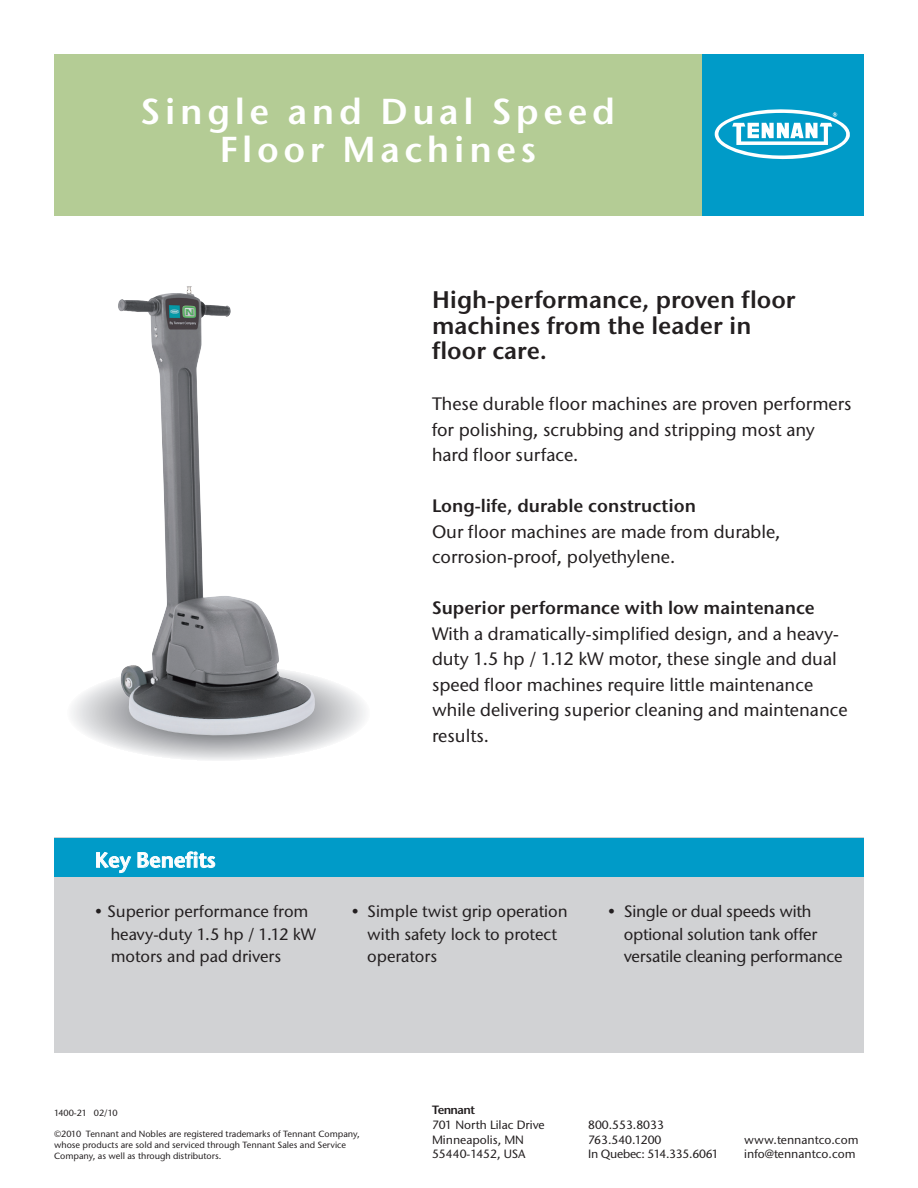
<style>
.page{position:relative;width:918px;height:1188px;background:#fff}
.page>*{position:absolute;margin:0;border:0;box-sizing:border-box;transform-origin:0 0}
.t1{font:36px/37.5px "Stone Sans ITC Semi";letter-spacing:.125em;color:#fff;text-align:center}
.t2{font:24px/25.5px "Stone Sans ITC Semi";color:#231f20}
.t3{font:21px "Stone Sans ITC Semi";letter-spacing:-.005em;color:#fff}
.t4{font:500 18px/25.5px "Stone Sans ITC";color:#231f20}
.t5{font:18px "Stone Sans ITC Semi";color:#231f20}
.t6{font:500 16.5px/22.5px "Stone Sans ITC";color:#231f20}
.t7{font:500 12px/14.4px "Stone Sans ITC";color:#231f20}
.t8{font:500 12px/14.4px "Stone Sans ITC";letter-spacing:-.02em;color:#231f20}
.t9{font:12px "Stone Sans ITC Semi";letter-spacing:-.05em;color:#231f20}
.t10{font:500 9px/10.8px "Stone Sans ITC";color:#231f20}
</style>
<div class="page">
<svg style="left:72px;top:677px;width:293px;height:83px"></svg>
<div style="left:702px;top:54px;width:162px;height:162px;background:#009bc8"></div>
<svg style="left:714px;top:109px;width:136px;height:51px"></svg>
<div style="left:54px;top:54px;width:648px;height:162px;background:#b4cc95"></div>
<div style="left:54px;top:837px;width:810px;height:216px;background:#d1d2d4"></div>
<img style="left:118px;top:286px;width:197px;height:450px">
<div style="left:54px;top:838px;width:810px;height:38px;background:#009bc8"></div>
<h1 class="t1" style="left:141px;top:96px;width:476px">Single and Dual Speed<br>Floor Machines</h1>
<p class="t3" style="left:95px;top:851px;width:122px">Key Benefits</p>
<h2 class="t2" style="left:432px;top:289px;width:365px">High-performance, proven floor machines from the leader in floor care.</h2>
<p class="t4" style="left:432px;top:393px;width:421px">These durable floor machines are proven performers for polishing, scrubbing and stripping most any hard floor surface.</p>
<p class="t5" style="left:432px;top:498px;width:266px">Long-life, durable construction</p>
<p class="t4" style="left:432px;top:520px;width:350px">Our floor machines are made from durable, corrosion-proof, polyethylene.</p>
<p class="t5" style="left:432px;top:600px;width:384px">Superior performance with low maintenance</p>
<p class="t4" style="left:432px;top:622px;width:417px">With a dramatically-simplified design, and a heavy&shy;duty 1.5 hp / 1.12 kW motor, these single and dual speed floor machines require little maintenance while delivering superior cleaning and maintenance results.</p>
<p class="t6" style="left:111px;top:901px;width:207px;text-indent:-16px">• Superior performance from heavy-duty 1.5 hp / 1.12 kW motors and pad drivers</p>
<p class="t6" style="left:367px;top:901px;width:202px;text-indent:-16px">• Simple twist grip operation with safety lock to protect operators</p>
<p class="t6" style="left:624px;top:901px;width:220px;text-indent:-16px">• Single or dual speeds with optional solution tank offer versatile cleaning performance</p>
<p class="t10" style="left:54px;top:1108px;width:65px">1400-21 02/10</p>
<p class="t10" style="left:54px;top:1129px;width:307px">©2010 Tennant and Nobles are registered trademarks of Tennant Company, whose products are sold and serviced through Tennant Sales and Service<br>Company, as well as through distributors.</p>
<p class="t9" style="left:432px;top:1105px;width:45px">Tennant</p>
<p class="t7" style="left:432px;top:1119px;width:114px">701 North Lilac Drive<br>Minneapolis, MN<br>55440-1452, USA</p>
<p class="t8" style="left:588px;top:1119px;width:132px">800.553.8033<br>763.540.1200<br>In Quebec: 514.335.6061</p>
<p class="t7" style="left:744px;top:1133px;width:116px">www.tennantco.com info@tennantco.com</p>
</div>
